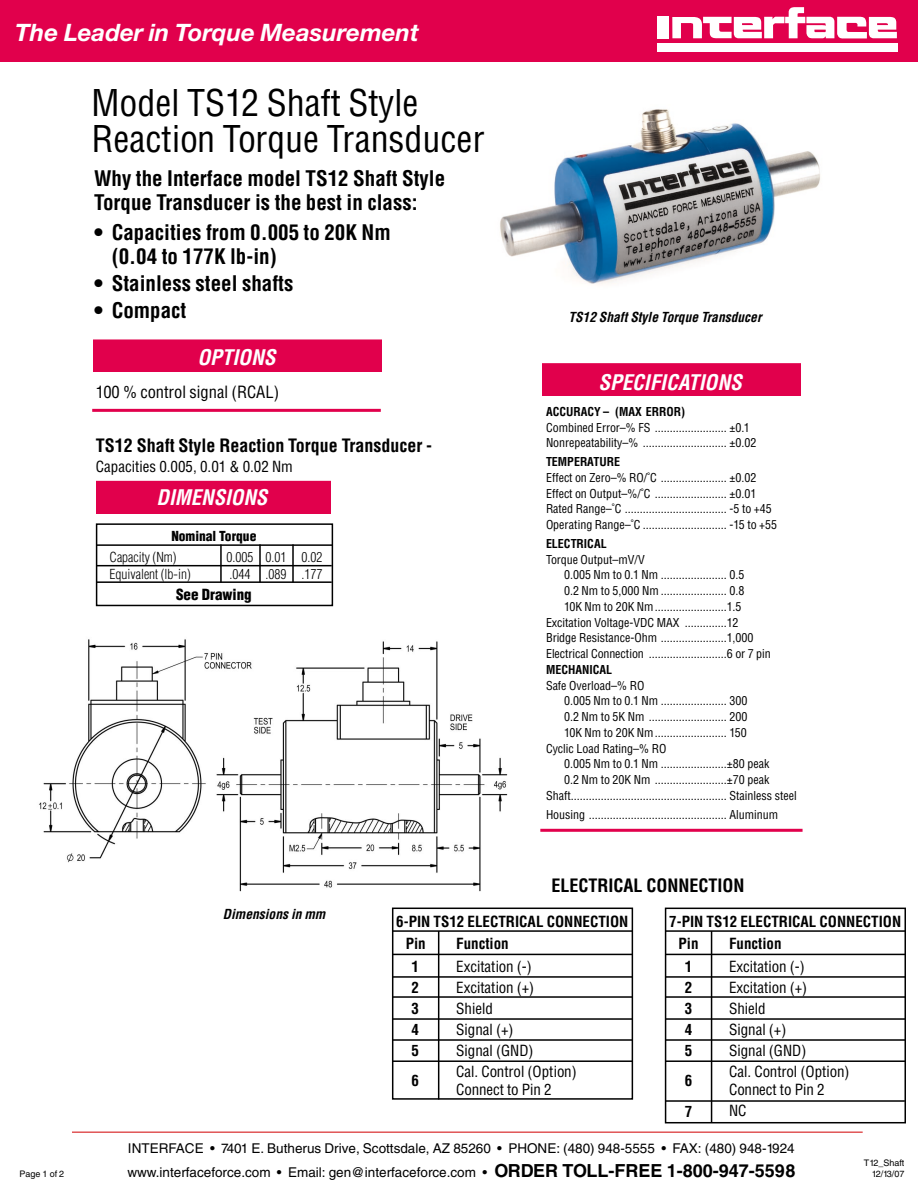
<style>
.page{position:relative;width:918px;height:1188px;background:#fff}
.page>*{position:absolute;margin:0;border:0;box-sizing:border-box;transform-origin:0 0}
.t1{font:condensed 36px/36px "Helvetica";color:#000}
.t2{font:italic 700 24px "Helvetica Neue";color:#fff}
.t3{font:700 condensed 21px/24px "Helvetica";color:#000}
.t4{font:italic 700 condensed 21px "Helvetica";color:#fff}
.t5{font:700 condensed 18px "Helvetica";color:#000}
.t6{font:condensed 16.5px "Helvetica";color:#000}
.t7{font:condensed 15px/21px "Helvetica";color:#000}
.t8{font:700 condensed 15px/21px "Helvetica";color:#000}
.t9{font:900 condensed 15px "Helvetica";color:#000}
.t10{font:13.5px/24px "Helvetica";color:#000}
.t11{font:300 condensed 13.5px "Helvetica";color:#000}
.t12{font:italic 700 condensed 13.5px "Helvetica";color:#000}
.t13{font:900 condensed 13.5px "Helvetica";color:#000}
.t14{font:condensed 12px/15.8px "Helvetica";color:#000}
.t15{font:700 condensed 12px "Helvetica";color:#000}
.t16{font:9px "Helvetica";color:#000}
.s1{font-weight:700;font-size:18px}
</style>
<div class="page">
<img style="left:500px;top:109px;width:320px;height:175px">
<hr style="left:72px;top:1131px;width:791px;height:2px;background:#e15556">
<div style="left:0;top:0;width:918px;height:62px;background:#e1004c"></div>
<div style="left:657px;top:16px;width:11px;height:22px;background:#fff"></div>
<div style="left:657px;top:43px;width:241px;height:8px;background:#fff"></div>
<svg style="left:672px;top:7px;width:225px;height:32px"></svg>
<hr style="left:540px;top:829px;width:263px;height:3px;background:#e1004c">
<div style="left:93px;top:339px;width:288px;height:33px;background:#e1004c"></div>
<div style="left:542px;top:363px;width:259px;height:32px;background:#e1004c"></div>
<hr style="left:92px;top:409px;width:289px;height:3px;background:#e1004c">
<img style="left:39px;top:639px;width:476px;height:269px">
<div style="left:392px;top:908px;width:241px;height:192px;border:2px solid #000"></div>
<hr style="left:392px;top:930px;width:241px;height:2px;background:#000">
<hr style="left:392px;top:954px;width:240px;height:1px;background:#000">
<hr style="left:392px;top:976px;width:240px;height:2px;background:#000">
<hr style="left:392px;top:996px;width:240px;height:2px;background:#000">
<hr style="left:392px;top:1018px;width:241px;height:2px;background:#000">
<hr style="left:392px;top:1039px;width:240px;height:2px;background:#000">
<hr style="left:392px;top:1060px;width:241px;height:2px;background:#000">
<hr style="left:438px;top:931px;width:1px;height:168px;background:#000">
<div style="left:665px;top:908px;width:241px;height:215px;border:2px solid #000"></div>
<hr style="left:665px;top:930px;width:241px;height:2px;background:#000">
<hr style="left:665px;top:954px;width:240px;height:1px;background:#000">
<hr style="left:665px;top:976px;width:240px;height:2px;background:#000">
<hr style="left:665px;top:996px;width:240px;height:2px;background:#000">
<hr style="left:665px;top:1018px;width:241px;height:2px;background:#000">
<hr style="left:665px;top:1039px;width:240px;height:2px;background:#000">
<hr style="left:665px;top:1060px;width:241px;height:2px;background:#000">
<hr style="left:665px;top:1100px;width:240px;height:2px;background:#000">
<hr style="left:711px;top:931px;width:1px;height:192px;background:#000">
<hr style="left:96px;top:565px;width:236px;height:1px;background:#000">
<hr style="left:96px;top:581px;width:236px;height:2px;background:#000">
<div style="left:96px;top:523px;width:237px;height:83px;border:2px solid #000"></div>
<hr style="left:220px;top:545px;width:2px;height:38px;background:#000">
<hr style="left:259px;top:544px;width:2px;height:38px;background:#000">
<hr style="left:292px;top:544px;width:2px;height:38px;background:#000">
<div style="left:96px;top:481px;width:234px;height:33px;background:#e1004c"></div>
<hr style="left:97px;top:544px;width:235px;height:2px;background:#000">
<h2 class="t2" style="left:15px;top:24px;width:405px">The Leader in Torque Measurement</h2>
<h1 class="t1" style="left:92px;top:88px;width:395px">Model TS12 Shaft Style<br>Reaction Torque Transducer</h1>
<h3 class="t3" style="left:94px;top:168px;width:353px">Why the Interface model TS12 Shaft Style<br>Torque Transducer is the best in class:</h3>
<h3 class="t3" style="left:112px;top:222px;width:280px;text-indent:-18px">• Capacities from 0.005 to 20K Nm (0.04 to 177K lb-in)</h3>
<h3 class="t3" style="left:94px;top:273px;width:201px">• Stainless steel shafts</h3>
<h3 class="t3" style="left:94px;top:300px;width:94px">• Compact</h3>
<p class="t12" style="left:568px;top:311px;width:195px">TS12 Shaft Style Torque Transducer</p>
<h3 class="t4" style="left:197px;top:349px;width:80px">OPTIONS</h3>
<h3 class="t6" style="left:96px;top:386px;width:185px">100 % control signal (RCAL)</h3>
<h3 class="t5" style="left:96px;top:439px;width:338px">TS12 Shaft Style Reaction Torque Transducer -</h3>
<p class="t7" style="left:96px;top:457px;width:199px">Capacities 0.005, 0.01 &amp; 0.02 Nm</p>
<h3 class="t4" style="left:157px;top:489px;width:112px">DIMENSIONS</h3>
<p class="t13" style="left:171px;top:531px;width:87px">Nominal Torque</p>
<p class="t11" style="left:110px;top:552px;width:69px">Capacity (Nm)</p>
<p class="t11" style="left:227px;top:552px;width:97px">0.005 0.01 0.02</p>
<p class="t11" style="left:110px;top:569px;width:83px">Equivalent (lb-in)</p>
<p class="t11" style="left:230px;top:569px;width:94px">.044 .089 .177</p>
<p class="t9" style="left:176px;top:589px;width:77px">See Drawing</p>
<h3 class="t4" style="left:598px;top:375px;width:145px">SPECIFICATIONS</h3>
<p class="t15" style="left:546px;top:407px;width:141px">ACCURACY – (MAX ERROR)</p>
<p class="t14" style="left:546px;top:420px;width:212px">Combined Error–% FS ........................ ±0.1<br>Nonrepeatability–% ............................ ±0.02</p>
<p class="t15" style="left:546px;top:457px;width:76px">TEMPERATURE</p>
<p class="t14" style="left:546px;top:471px;width:233px">Effect on Zero–% RO/˚C ...................... ±0.02<br>Effect on Output–%/˚C ........................ ±0.01<br>Rated Range–˚C .................................. -5 to +45<br>Operating Range–˚C ............................ -15 to +55</p>
<p class="t15" style="left:546px;top:539px;width:62px">ELECTRICAL</p>
<p class="t14" style="left:546px;top:552px;width:100px">Torque Output–mV/V</p>
<p class="t14" style="left:564px;top:568px;width:182px">0.005 Nm to 0.1 Nm ...................... 0.5</p>
<p class="t14" style="left:564px;top:584px;width:182px">0.2 Nm to 5,000 Nm ...................... 0.8</p>
<p class="t14" style="left:564px;top:600px;width:179px">10K Nm to 20K Nm........................1.5</p>
<p class="t14" style="left:546px;top:615px;width:194px">Excitation Voltage-VDC MAX ..............12</p>
<p class="t14" style="left:546px;top:631px;width:209px">Bridge Resistance-Ohm ......................1,000</p>
<p class="t14" style="left:546px;top:647px;width:226px">Electrical Connection ..........................6 or 7 pin</p>
<p class="t15" style="left:546px;top:665px;width:68px">MECHANICAL</p>
<p class="t14" style="left:546px;top:678px;width:100px">Safe Overload–% RO</p>
<p class="t14" style="left:564px;top:694px;width:185px">0.005 Nm to 0.1 Nm ...................... 300</p>
<p class="t14" style="left:564px;top:710px;width:185px">0.2 Nm to 5K Nm .......................... 200</p>
<p class="t14" style="left:564px;top:726px;width:184px">10K Nm to 20K Nm........................ 150</p>
<p class="t14" style="left:546px;top:741px;width:122px">Cyclic Load Rating–% RO</p>
<p class="t14" style="left:564px;top:757px;width:207px">0.005 Nm to 0.1 Nm ......................±80 peak</p>
<p class="t14" style="left:564px;top:773px;width:207px">0.2 Nm to 20K Nm ........................±70 peak</p>
<p class="t14" style="left:546px;top:789px;width:252px">Shaft.................................................... Stainless steel</p>
<p class="t14" style="left:546px;top:807px;width:234px">Housing .............................................. Aluminum</p>
<p class="t12" style="left:223px;top:909px;width:104px">Dimensions in mm</p>
<h3 class="t5" style="left:552px;top:879px;width:194px">ELECTRICAL CONNECTION</h3>
<p class="t8" style="left:679px;top:911px;width:224px;line-height:22.5px;text-indent:-9px">7-PIN TS12 ELECTRICAL CONNECTION<br>Pin</p>
<p class="t8" style="left:406px;top:911px;width:224px;line-height:22.5px;text-indent:-9px">6-PIN TS12 ELECTRICAL CONNECTION<br>Pin</p>
<p class="t8" style="left:456px;top:934px;width:54px">Function</p>
<p class="t7" style="left:456px;top:957px;width:122px">Excitation (-)<br>Excitation (+)<br>Shield<br>Signal (+)<br>Signal (GND)<br>Cal. Control (Option)</p>
<p class="t7" style="left:456px;top:1080px;width:97px">Connect to Pin 2</p>
<p class="t8" style="left:729px;top:934px;width:54px">Function</p>
<p class="t7" style="left:729px;top:957px;width:122px">Excitation (-)<br>Excitation (+)<br>Shield<br>Signal (+)<br>Signal (GND)<br>Cal. Control (Option)</p>
<p class="t7" style="left:729px;top:1080px;width:97px">Connect to Pin 2<br>NC</p>
<p class="t8" style="left:412px;top:957px;width:9px;text-align:justify">1<br>2<br>3<br>4<br>5</p>
<p class="t8" style="left:412px;top:1071px;width:9px">6</p>
<p class="t8" style="left:685px;top:957px;width:9px;text-align:justify">1<br>2<br>3<br>4<br>5</p>
<p class="t8" style="left:685px;top:1066px;width:9px;line-height:31.5px">6<br>7</p>
<p class="t10" style="left:127px;top:1138px;width:669px">INTERFACE • 7401 E. Butherus Drive, Scottsdale, AZ 85260 • PHONE: (480) 948-5555 • FAX: (480) 948-1924 www.interfaceforce.com • Email: gen@interfaceforce.com • <span class="s1">ORDER TOLL-FREE 1-800-947-5598</span></p>
<p class="t16" style="left:864px;top:1160px;width:42px">T12_Shaft</p>
<p class="t16" style="left:19px;top:1171px;width:46px">Page 1 of 2</p>
<p class="t16" style="left:872px;top:1170px;width:34px">12/13/07</p>
</div>
